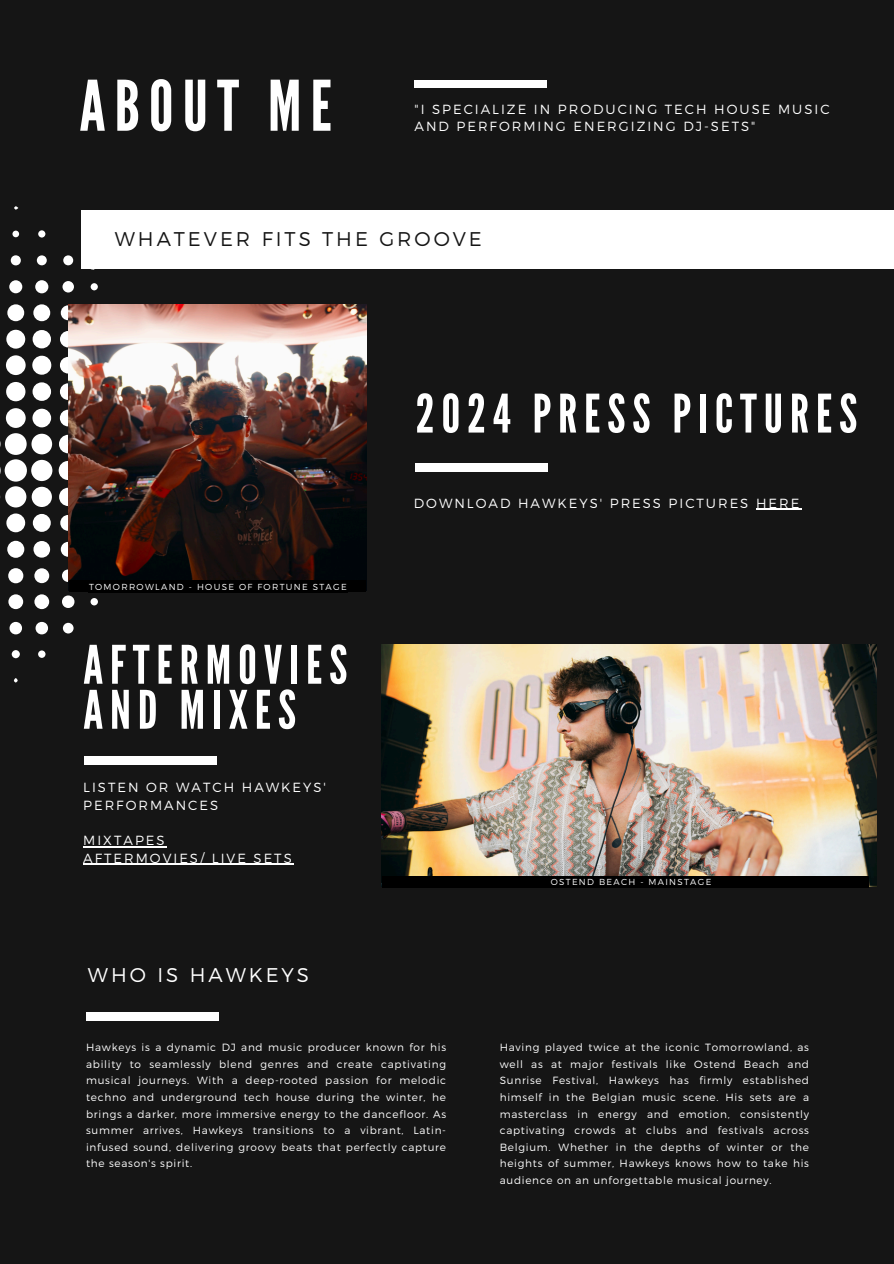
<style>
.page{position:relative;width:894px;height:1264px;background:#fff}
.page>*{position:absolute;margin:0;border:0;box-sizing:border-box;transform-origin:0 0}
.t1{font:69.45px "League Gothic";letter-spacing:.13em;color:#fff}
.t2{font:52.95px/45px "League Gothic";letter-spacing:.13em;color:#fff}
.t3{font:300 19.8px "Montserrat";letter-spacing:.15em;color:#151515}
.t4{font:300 19.8px "Montserrat";letter-spacing:.15em;color:#fff}
.t5{font:300 13.2px/17.7px "Montserrat";letter-spacing:.15em;color:#fff}
.t6{font:300 10.5px/16.6px "Montserrat";letter-spacing:.07em;color:#fff;text-align:justify}
.t7{font:300 8.7px "Montserrat";letter-spacing:.15em;color:#fff}
</style>
<div class="page">
<div style="left:0;top:0;width:893px;height:1263px;background:#151515"></div>
<div style="left:5px;top:459px;width:22px;height:22px;background:#fff;border-radius:50%"></div>
<div style="left:5px;top:433px;width:22px;height:22px;background:#fff;border-radius:50%"></div>
<svg style="left:0;top:441px;width:1px;height:57px"></svg>
<div style="left:31px;top:460px;width:21px;height:21px;background:#fff;border-radius:50%"></div>
<div style="left:5px;top:486px;width:21px;height:21px;background:#fff;border-radius:50%"></div>
<div style="left:31px;top:434px;width:21px;height:20px;background:#fff;border-radius:50%"></div>
<div style="left:32px;top:486px;width:20px;height:21px;background:#fff;border-radius:50%"></div>
<div style="left:6px;top:408px;width:20px;height:20px;background:#fff;border-radius:50%"></div>
<div style="left:6px;top:355px;width:20px;height:20px;background:#fff;border-radius:50%"></div>
<div style="left:6px;top:382px;width:19px;height:19px;background:#fff;border-radius:50%"></div>
<svg style="left:59px;top:461px;width:19px;height:19px"></svg>
<div style="left:32px;top:355px;width:19px;height:20px;background:#fff;border-radius:50%"></div>
<div style="left:6px;top:330px;width:19px;height:19px;background:#fff;border-radius:50%"></div>
<div style="left:6px;top:513px;width:19px;height:19px;background:#fff;border-radius:50%"></div>
<div style="left:32px;top:409px;width:19px;height:18px;background:#fff;border-radius:50%"></div>
<div style="left:32px;top:382px;width:19px;height:19px;background:#fff;border-radius:50%"></div>
<svg style="left:59px;top:435px;width:18px;height:18px"></svg>
<div style="left:33px;top:330px;width:18px;height:18px;background:#fff;border-radius:50%"></div>
<svg style="left:59px;top:488px;width:18px;height:18px"></svg>
<div style="left:33px;top:514px;width:18px;height:18px;background:#fff;border-radius:50%"></div>
<div style="left:7px;top:540px;width:17px;height:18px;background:#fff;border-radius:50%"></div>
<div style="left:7px;top:304px;width:17px;height:17px;background:#fff;border-radius:50%"></div>
<div style="left:33px;top:304px;width:17px;height:17px;background:#fff;border-radius:50%"></div>
<svg style="left:60px;top:409px;width:17px;height:17px"></svg>
<div style="left:60px;top:357px;width:17px;height:16px;background:#fff;border-radius:50%"></div>
<div style="left:33px;top:541px;width:17px;height:16px;background:#fff;border-radius:50%"></div>
<svg style="left:60px;top:383px;width:17px;height:17px"></svg>
<svg style="left:60px;top:331px;width:16px;height:16px"></svg>
<svg style="left:60px;top:515px;width:16px;height:16px"></svg>
<div style="left:8px;top:568px;width:15px;height:15px;background:#fff;border-radius:50%"></div>
<svg style="left:61px;top:305px;width:15px;height:15px"></svg>
<svg style="left:61px;top:542px;width:15px;height:15px"></svg>
<div style="left:34px;top:568px;width:15px;height:15px;background:#fff;border-radius:50%"></div>
<div style="left:34px;top:594px;width:15px;height:15px;background:#fff;border-radius:50%"></div>
<div style="left:8px;top:594px;width:15px;height:15px;background:#fff;border-radius:50%"></div>
<div style="left:35px;top:280px;width:13px;height:13px;background:#fff;border-radius:50%"></div>
<div style="left:9px;top:280px;width:13px;height:13px;background:#fff;border-radius:50%"></div>
<svg style="left:62px;top:569px;width:12px;height:13px"></svg>
<div style="left:62px;top:595px;width:12px;height:13px;background:#fff;border-radius:50%"></div>
<div style="left:9px;top:622px;width:13px;height:12px;background:#fff;border-radius:50%"></div>
<div style="left:36px;top:622px;width:12px;height:12px;background:#fff;border-radius:50%"></div>
<div style="left:62px;top:281px;width:12px;height:11px;background:#fff;border-radius:50%"></div>
<div style="left:63px;top:622px;width:11px;height:11px;background:#fff;border-radius:50%"></div>
<div style="left:11px;top:255px;width:10px;height:10px;background:#fff;border-radius:50%"></div>
<div style="left:63px;top:255px;width:10px;height:10px;background:#fff;border-radius:50%"></div>
<div style="left:37px;top:255px;width:10px;height:10px;background:#fff;border-radius:50%"></div>
<div style="left:12px;top:650px;width:8px;height:8px;background:#fff;border-radius:50%"></div>
<div style="left:38px;top:650px;width:8px;height:8px;background:#fff;border-radius:50%"></div>
<div style="left:90px;top:598px;width:8px;height:7px;background:#fff;border-radius:50%"></div>
<div style="left:38px;top:230px;width:7px;height:8px;background:#fff;border-radius:50%"></div>
<div style="left:91px;top:283px;width:7px;height:7px;background:#fff;border-radius:50%"></div>
<svg style="left:84px;top:268px;width:11px;height:2px"></svg>
<div style="left:12px;top:230px;width:7px;height:7px;background:#fff;border-radius:50%"></div>
<svg style="left:14px;top:678px;width:4px;height:4px"></svg>
<svg style="left:14px;top:206px;width:4px;height:4px"></svg>
<div style="left:81px;top:210px;width:812px;height:58px;background:#fff"></div>
<img style="left:69px;top:304px;width:298px;height:286px">
<img style="left:382px;top:645px;width:494px;height:241px">
<div style="left:414px;top:80px;width:133px;height:8px;background:#fff"></div>
<div style="left:414px;top:464px;width:133px;height:8px;background:#fff"></div>
<div style="left:84px;top:756px;width:133px;height:8px;background:#fff"></div>
<div style="left:86px;top:1012px;width:133px;height:8px;background:#fff"></div>
<div style="left:382px;top:876px;width:486px;height:12px;background:#000"></div>
<hr style="left:755px;top:509px;width:46px;height:1px;background:#fff">
<hr style="left:83px;top:846px;width:83px;height:1px;background:#fff">
<hr style="left:83px;top:863px;width:211px;height:2px;background:#fff">
<div style="left:69px;top:580px;width:296px;height:11px;background:#000"></div>
<div style="left:88px;top:582px;width:259px;height:10px;background:#000"></div>
<h1 class="t1" style="left:79px;top:66px;width:254px">ABOUT ME</h1>
<h4 class="t5" style="left:414px;top:99px;width:416px">"I SPECIALIZE IN PRODUCING TECH HOUSE MUSIC<br>AND PERFORMING ENERGIZING DJ-SETS"</h4>
<p class="t3" style="left:115px;top:226px;width:368px">WHATEVER FITS THE GROOVE</p>
<p class="t2" style="left:415px;top:392px;width:443px">2024 PRESS PICTURES</p>
<p class="t7" style="left:89px;top:581px;width:259px">TOMORROWLAND - HOUSE OF FORTUNE STAGE</p>
<h3 class="t2" style="left:83px;top:643px;width:265px">AFTERMOVIES<br>AND MIXES</h3>
<h2 class="t5" style="left:83px;top:778px;width:244px">LISTEN OR WATCH HAWKEYS'<br>PERFORMANCES</h2>
<p class="t5" style="left:83px;top:831px;width:210px">MIXTAPES<br>AFTERMOVIES/ LIVE SETS</p>
<h4 class="t4" style="left:88px;top:961px;width:222px">WHO IS HAWKEYS</h4>
<p class="t5" style="left:413px;top:493px;width:387px">DOWNLOAD HAWKEYS' PRESS PICTURES HERE</p>
<p class="t7" style="left:550px;top:876px;width:162px">OSTEND BEACH - MAINSTAGE</p>
<p class="t6" style="left:86px;top:1038px;width:361px">Hawkeys is a dynamic DJ and music producer known for his ability to seamlessly blend genres and create captivating musical journeys. With a deep-rooted passion for melodic techno and underground tech house during the winter, he brings a darker, more immersive energy to the dancefloor. As summer arrives, Hawkeys transitions to a vibrant, Latin&shy;infused sound, delivering groovy beats that perfectly capture the season's spirit.</p>
<h2 class="t6" style="left:499px;top:1038px;width:311px">Having played twice at the iconic Tomorrowland, as well as at major festivals like Ostend Beach and Sunrise Festival, Hawkeys has firmly established himself in the Belgian music scene. His sets are a masterclass in energy and emotion, consistently captivating crowds at clubs and festivals across Belgium. Whether in the depths of winter or the heights of summer, Hawkeys knows how to take his audience on an unforgettable musical journey.</h2>
</div>
